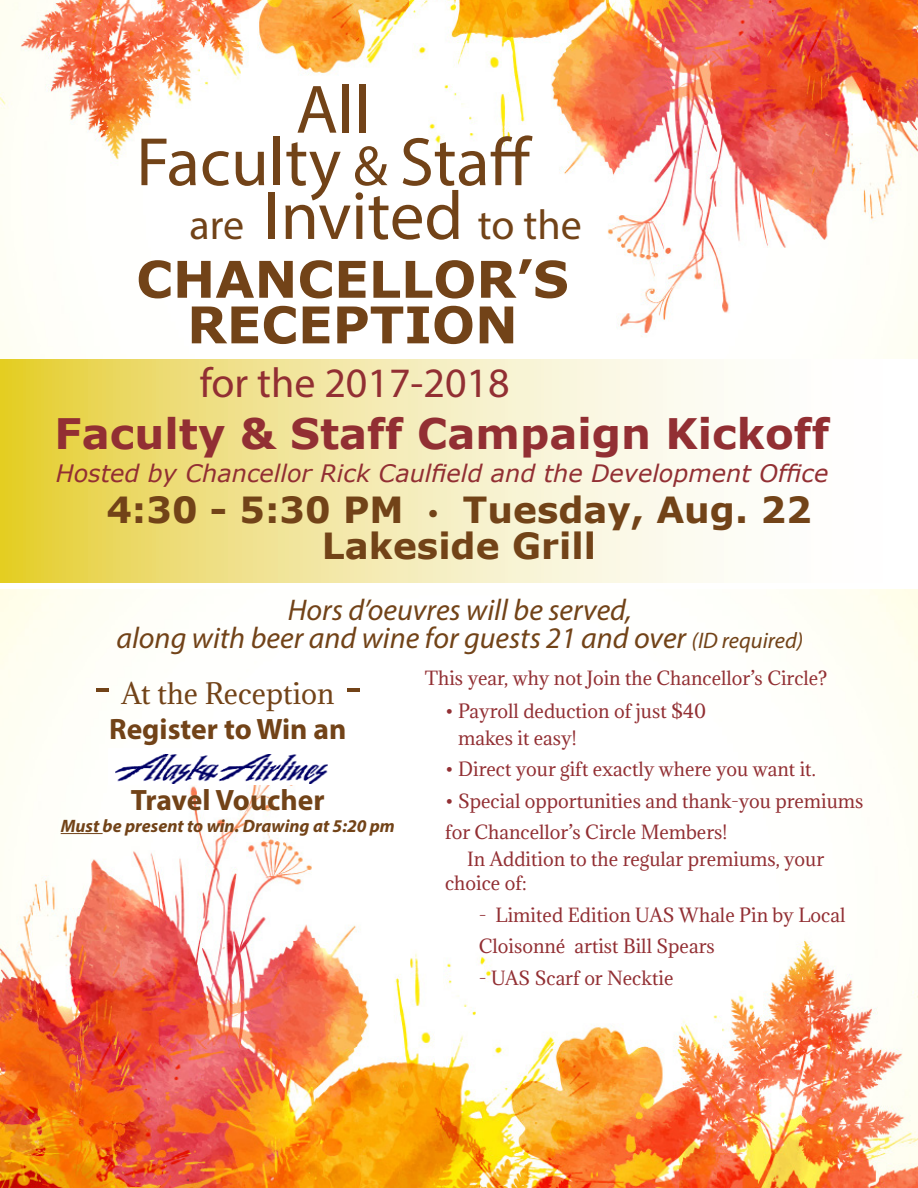
<style>
.page{position:relative;width:918px;height:1188px;background:#fff}
.page>*{position:absolute;margin:0;border:0;box-sizing:border-box;transform-origin:0 0}
.t1{font:69px "Myriad Pro";color:#724318}
.t2{font:700 50.7px "Verdana";color:#724318}
.t3{font:700 42px "Verdana";color:#922f33}
.t4{font:42px "Myriad Pro";color:#724318}
.t5{font:42px "Myriad Pro";color:#922f33}
.t6{font:700 36px "Verdana";color:#724318}
.t7{font:italic 30px "Myriad Pro";color:#724318}
.t8{font:700 29.55px "Myriad Pro";color:#724318}
.t9{font:27px "Adamina";color:#724318}
.t10{font:italic 24px "Verdana";color:#922f33}
.t11{font:18px/31.5px "Adamina";color:#922f33}
.t12{font:italic 700 18px "Myriad Pro";color:#724318}
.s1{font-size:57px}
.s2{font-size:69px}
.s3{font-family:"Myriad Pro";font-weight:400}
.s4{font-size:22.5px}
.s5{font-family:"Myriad Pro";font-size:51.45px}
</style>
<div class="page">
<img style="left:1px;top:589px;width:917px;height:599px">
<hr style="left:61px;top:833px;width:42px;height:1px;background:#724318">
<img style="left:108px;top:748px;width:225px;height:36px">
<img style="left:1px;top:0;width:917px;height:359px">
<svg style="left:293px;top:83px;width:48px;height:53px"></svg>
<svg style="left:1px;top:359px;width:727px;height:223px;background:#f2e8a5"></svg>
<p class="t1" style="left:296px;top:67px;width:76px">All</p>
<p class="t1" style="left:136px;top:119px;width:398px">Faculty <span class="s1">&amp;</span> Staff</p>
<p class="t4" style="left:189px;top:199px;width:394px">are <span class="s2">Invited</span> to the</p>
<p class="t2" style="left:136px;top:246px;width:434px">CHANCELLOR’S</p>
<p class="t2" style="left:187px;top:292px;width:332px">RECEPTION</p>
<p class="t5" style="left:200px;top:357px;width:311px">for the 2017-2018</p>
<p class="t3" style="left:55px;top:407px;width:776px">Faculty &amp; Staff Campaign Kickoff</p>
<p class="t10" style="left:56px;top:458px;width:774px">Hosted by Chancellor Rick Caulfield and the Development Office</p>
<p class="t6" style="left:106px;top:487px;width:707px">4:30 - 5:30 PM <span class="s3">•</span> Tuesday, Aug. 22</p>
<p class="t6" style="left:322px;top:523px;width:276px">Lakeside Grill</p>
<p class="t7" style="left:288px;top:591px;width:346px">Hors d’oeuvres will be served,</p>
<p class="t7" style="left:116px;top:619px;width:688px">along with beer and wine for guests 21 and over <span class="s4">(ID required)</span></p>
<p class="t11" style="left:425px;top:662px;width:404px">This year, why not Join the Chancellor’s Circle?</p>
<p class="t11" style="left:458px;top:697px;width:249px;line-height:27px;text-indent:-13px">• Payroll deduction of just $40 makes it easy!</p>
<p class="t11" style="left:445px;top:753px;width:372px">• Direct your gift exactly where you want it.</p>
<p class="t11" style="left:445px;top:785px;width:420px">• Special opportunities and thank-you premiums for Chancellor’s Circle Members!</p>
<p class="t11" style="left:445px;top:847px;width:381px;line-height:24px;text-indent:22px">In Addition to the regular premiums, your choice of:</p>
<p class="t11" style="left:479px;top:899px;width:368px">- Limited Edition UAS Whale Pin by Local<br>Cloisonné artist Bill Spears</p>
<p class="t11" style="left:479px;top:962px;width:196px">- UAS Scarf or Necktie</p>
<p class="t9" style="left:95px;top:675px;width:268px"><span class="s5">-</span> At the Reception <span class="s5">-</span></p>
<p class="t8" style="left:109px;top:710px;width:239px">Register to Win an</p>
<p class="t8" style="left:131px;top:781px;width:195px">Travel Voucher</p>
<p class="t12" style="left:61px;top:814px;width:336px">Must be present to win. Drawing at 5:20 pm</p>
</div>
